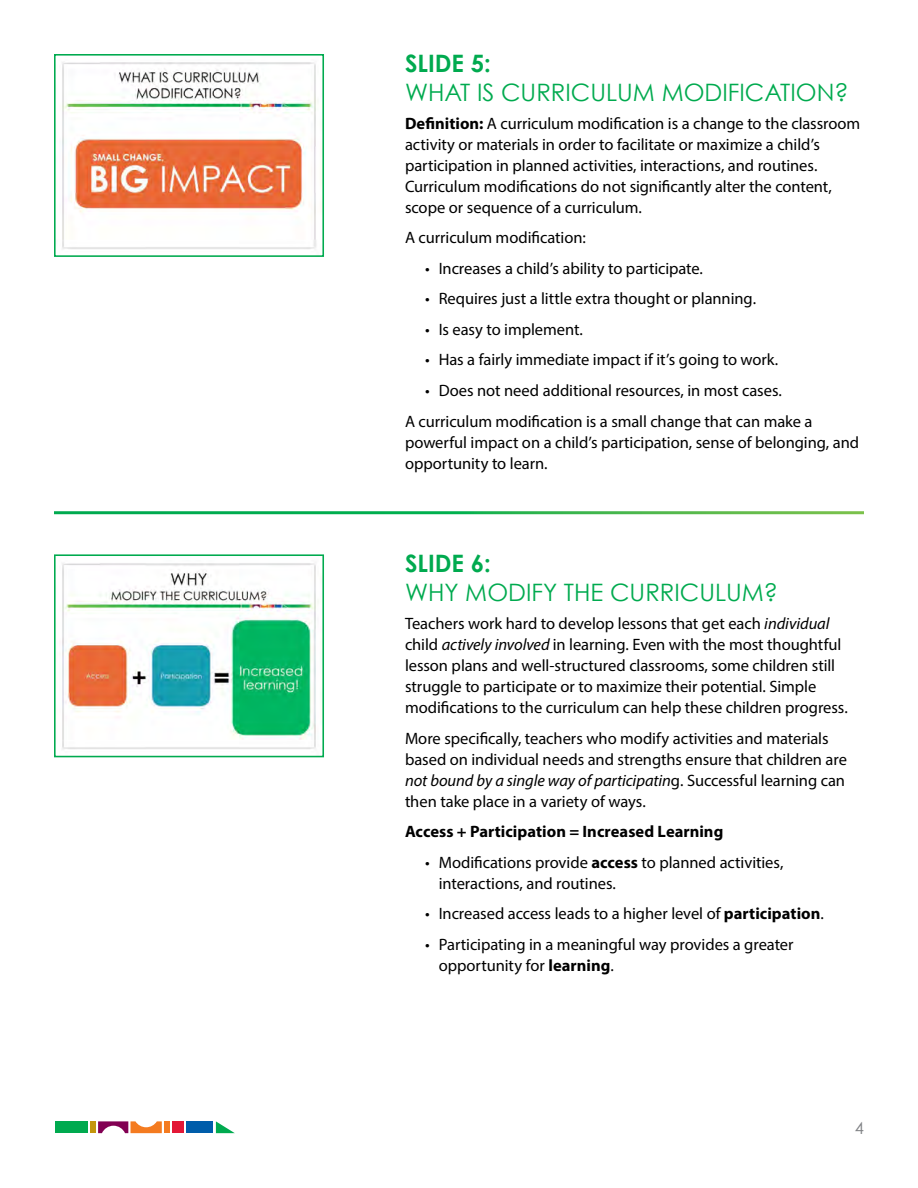
<style>
.page{position:relative;width:918px;height:1188px;background:#fff}
.page>*{position:absolute;margin:0;border:0;box-sizing:border-box;transform-origin:0 0}
.t1{font:24px/28.8px "Century Gothic";color:#00aa4f}
.body{font:16.5px/21px "Myriad Pro";letter-spacing:-.005em;color:#000}
.body-2{font:700 16.5px "Myriad Pro";color:#000}
.t2{font:16.5px "Century Gothic";color:#808285}
.s1{font-weight:700}
.s2{font-style:italic}
</style>
<div class="page">
<div style="left:55px;top:1121px;width:33px;height:12px;background:#00aa4f"></div>
<svg style="left:98px;top:1121px;width:64px;height:12px"></svg>
<div style="left:165px;top:1121px;width:5px;height:12px;background:#f47b20"></div>
<div style="left:186px;top:1121px;width:27px;height:12px;background:#005daa"></div>
<svg style="left:216px;top:1121px;width:19px;height:12px"></svg>
<div style="left:173px;top:1121px;width:11px;height:12px;background:#e31837"></div>
<div style="left:90px;top:1121px;width:6px;height:12px;background:#c4960c"></div>
<img style="left:62px;top:62px;width:259px;height:187px">
<div style="left:54px;top:54px;width:270px;height:203px;border:2px solid #00aa4f"></div>
<img style="left:62px;top:563px;width:254px;height:187px">
<div style="left:54px;top:554px;width:270px;height:203px;border:2px solid #00aa4f"></div>
<p class="t1" style="left:405px;top:49px;width:445px"><span class="s1">SLIDE 5:<br></span>WHAT IS CURRICULUM MODIFICATION?</p>
<p class="body" style="left:405px;top:112px;width:457px"><span class="s1">Definition:</span> A curriculum modification is a change to the classroom activity or materials in order to facilitate or maximize a child’s participation in planned activities, interactions, and routines.<br>Curriculum modifications do not significantly alter the content, scope or sequence of a curriculum.</p>
<p class="body" style="left:405px;top:227px;width:182px">A curriculum modification:</p>
<p class="body" style="left:425px;top:257px;width:279px">• Increases a child’s ability to participate.</p>
<p class="body" style="left:425px;top:288px;width:332px">• Requires just a little extra thought or planning.</p>
<p class="body" style="left:425px;top:319px;width:159px">• Is easy to implement.</p>
<p class="body" style="left:425px;top:349px;width:355px">• Has a fairly immediate impact if it’s going to work.</p>
<p class="body" style="left:425px;top:380px;width:358px">• Does not need additional resources, in most cases.</p>
<p class="body" style="left:405px;top:410px;width:456px">A curriculum modification is a small change that can make a powerful impact on a child’s participation, sense of belonging, and opportunity to learn.</p>
<p class="t1" style="left:405px;top:549px;width:375px"><span class="s1">SLIDE 6:<br></span>WHY MODIFY THE CURRICULUM?</p>
<p class="body" style="left:405px;top:613px;width:444px">Teachers work hard to develop lessons that get each <span class="s2">individual </span>child <span class="s2">actively involved</span> in learning. Even with the most thoughtful lesson plans and well-structured classrooms, some children still struggle to participate or to maximize their potential. Simple modifications to the curriculum can help these children progress.</p>
<p class="body" style="left:405px;top:727px;width:444px">More specifically, teachers who modify activities and materials based on individual needs and strengths ensure that children are <span class="s2">not bound by a single way of participatin</span>g. Successful learning can then take place in a variety of ways.</p>
<p class="body-2" style="left:405px;top:821px;width:320px">Access + Participation = Increased Learning</p>
<p class="body" style="left:439px;top:851px;width:346px;text-indent:-13px">• Modifications provide <span class="s1">access</span> to planned activities, interactions, and routines.</p>
<p class="body" style="left:425px;top:903px;width:400px">• Increased access leads to a higher level of <span class="s1">participation</span>.</p>
<p class="body" style="left:439px;top:934px;width:356px;text-indent:-13px">• Participating in a meaningful way provides a greater opportunity for <span class="s1">learning</span>.</p>
<p class="t2" style="left:855px;top:1118px;width:11px">4</p>
</div>
